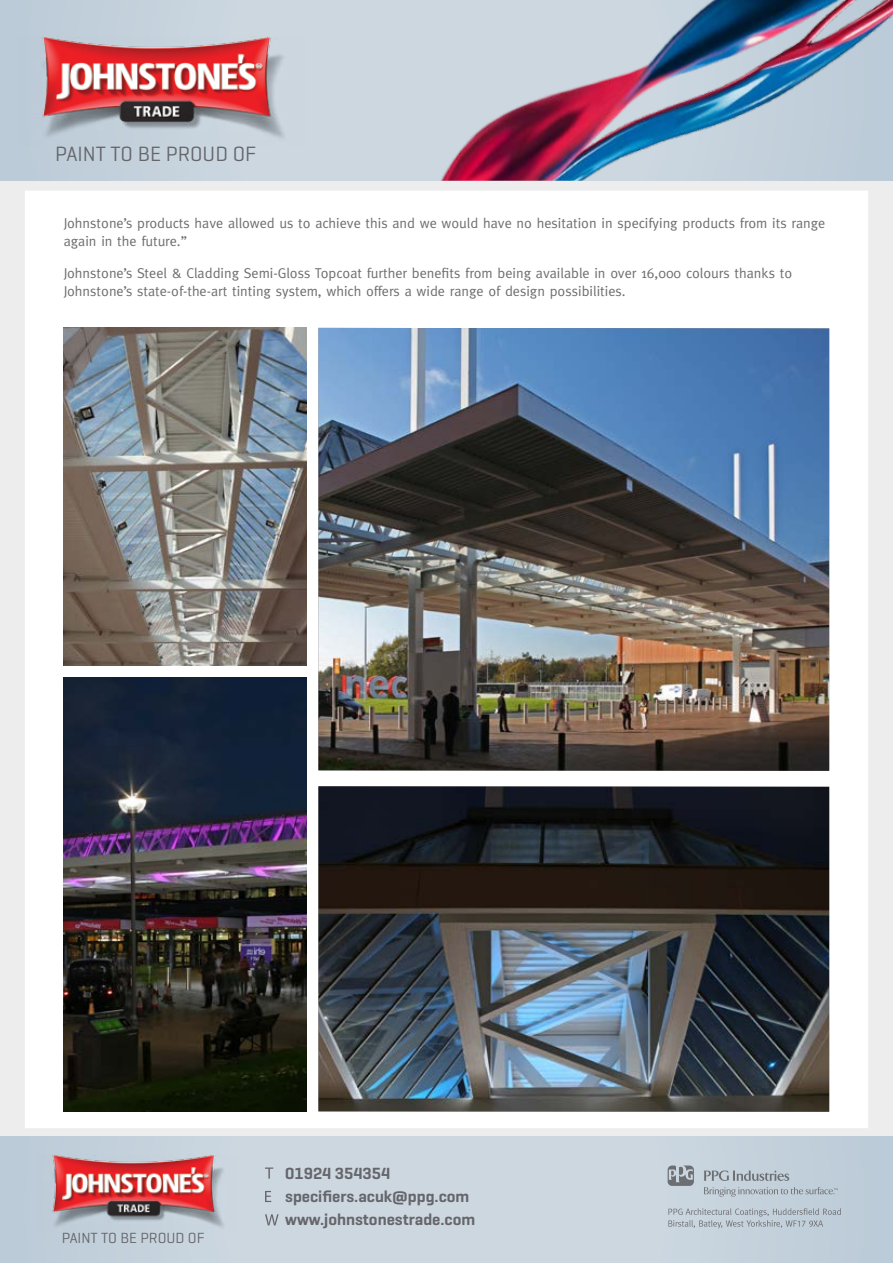
<style>
.page{position:relative;width:893px;height:1263px;background:#ededee}
.page>*{position:absolute;margin:0;border:0;box-sizing:border-box;transform-origin:0 0}
.t1{font:21.15px "Geogrotesque";color:#65656a}
.t2{font:600 16.5px/23.4px "Geogrotesque";color:#65656a}
.t3{font:15px "Geogrotesque";color:#65656a}
.t4{font:14.25px/18.8px "Meta";color:#6d6e71}
</style>
<div class="page">
<div style="left:25px;top:191px;width:843px;height:937px;background:#fff"></div>
<div style="left:0;top:0;width:893px;height:181px;background:linear-gradient(to bottom,#c9d5de,#c9d5de)"></div>
<div style="left:0;top:1137px;width:893px;height:126px;background:linear-gradient(to right,#c7d4de,#c7d4dd)"></div>
<img style="left:19px;top:37px;width:285px;height:109px">
<img style="left:425px;top:0;width:468px;height:181px">
<img style="left:36px;top:1155px;width:203px;height:77px">
<svg style="left:265px;top:1167px;width:8px;height:12px"></svg>
<svg style="left:265px;top:1191px;width:6px;height:11px"></svg>
<svg style="left:265px;top:1214px;width:14px;height:11px"></svg>
<svg style="left:668px;top:1165px;width:26px;height:21px"></svg>
<svg style="left:704px;top:1170px;width:134px;height:27px;background:#b5c0ca"></svg>
<svg style="left:622px;top:1208px;width:219px;height:25px;background:#bdc8d1"></svg>
<img style="left:318px;top:328px;width:511px;height:443px">
<img style="left:64px;top:328px;width:242px;height:338px">
<img style="left:318px;top:786px;width:511px;height:326px">
<img style="left:64px;top:678px;width:242px;height:434px">
<h1 class="t1" style="left:55px;top:141px;width:203px">PAINT TO BE PROUD OF</h1>
<p class="t4" style="left:64px;top:213px;width:763px">Johnstone’s products have allowed us to achieve this and we would have no hesitation in specifying products from its range again in the future.”</p>
<p class="t4" style="left:64px;top:263px;width:730px">Johnstone’s Steel &amp; Cladding Semi-Gloss Topcoat further benefits from being available in over 16,000 colours thanks to<br>Johnstone’s state-of-the-art tinting system, which offers a wide range of design possibilities.</p>
<p class="t3" style="left:62px;top:1229px;width:144px">PAINT TO BE PROUD OF</p>
<p class="t2" style="left:285px;top:1161px;width:191px">01924 354354 specifiers.acuk@ppg.com www.johnstonestrade.com</p>
</div>
